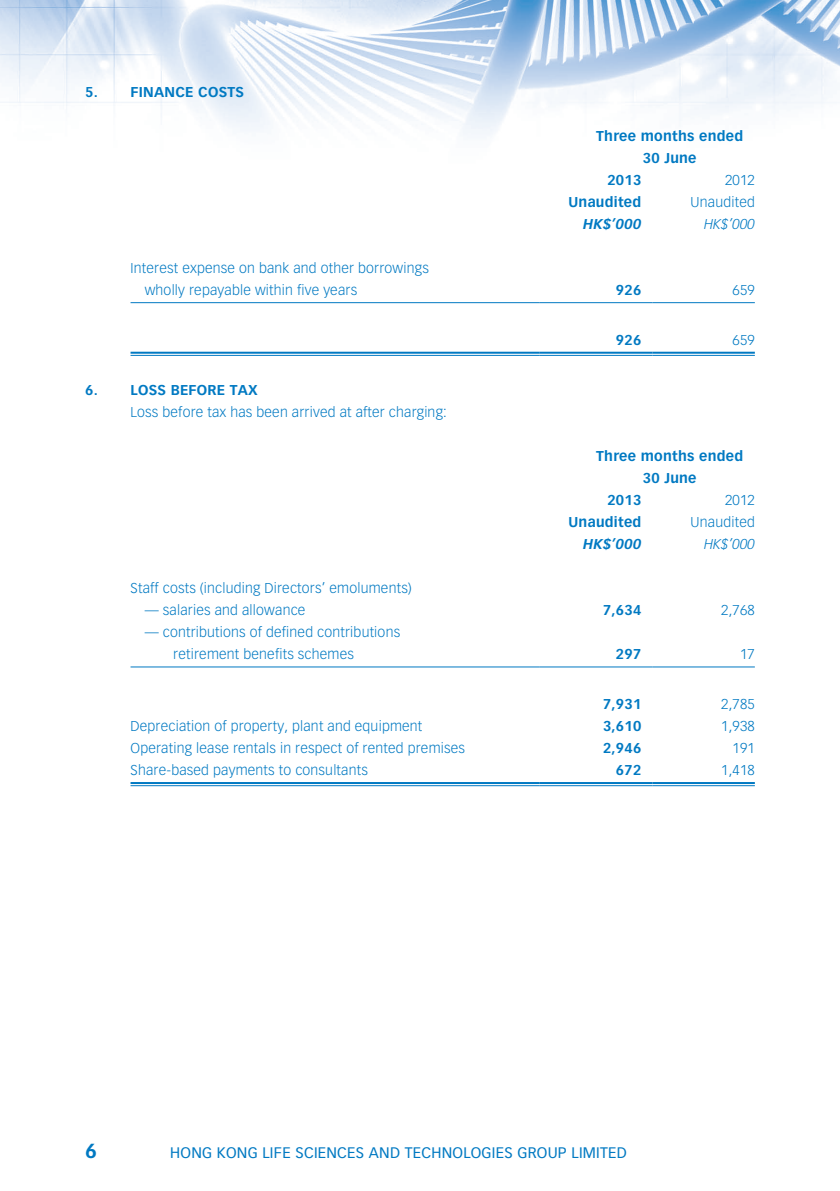
<style>
.page{position:relative;width:840px;height:1191px;background:#fff}
.page>*{position:absolute;margin:0;border:0;box-sizing:border-box;transform-origin:0 0}
.t1{font:700 20px "Vectora LT Std";color:#0079c2}
.t2{font:15px "Vectora LT Std";letter-spacing:.015em;color:#0079c2}
.t3{font:300 14px/22px "Vectora LT Std";letter-spacing:.015em;color:#0079c2}
.t4{font:700 14px "Vectora LT Std";letter-spacing:.02em;color:#0079c2}
.t5{font:italic 700 14px "Vectora LT Std";letter-spacing:.02em;color:#0079c2}
.t6{font:italic 300 14px "Vectora LT Std";letter-spacing:.015em;color:#0079c2}
</style>
<div class="page">
<img style="left:0;top:0;width:839px;height:787px">
<hr style="left:130px;top:302px;width:409px;height:1px;background:#0079c2">
<hr style="left:539px;top:302px;width:113px;height:1px;background:#0079c2">
<hr style="left:652px;top:302px;width:102px;height:1px;background:#0079c2">
<hr style="left:130px;top:352px;width:409px;height:2px;background:#0079c2">
<hr style="left:130px;top:355px;width:409px;height:1px;background:#0079c2">
<hr style="left:539px;top:352px;width:113px;height:2px;background:#0079c2">
<hr style="left:539px;top:355px;width:113px;height:1px;background:#0079c2">
<hr style="left:652px;top:352px;width:102px;height:2px;background:#0079c2">
<hr style="left:652px;top:355px;width:102px;height:1px;background:#0079c2">
<hr style="left:130px;top:666px;width:409px;height:1px;background:#0079c2">
<hr style="left:539px;top:666px;width:113px;height:1px;background:#0079c2">
<hr style="left:652px;top:666px;width:102px;height:1px;background:#0079c2">
<hr style="left:130px;top:782px;width:409px;height:2px;background:#0079c2">
<hr style="left:130px;top:785px;width:409px;height:1px;background:#0079c2">
<hr style="left:539px;top:782px;width:113px;height:2px;background:#0079c2">
<hr style="left:539px;top:785px;width:113px;height:1px;background:#0079c2">
<hr style="left:652px;top:782px;width:102px;height:2px;background:#0079c2">
<hr style="left:652px;top:785px;width:102px;height:1px;background:#0079c2">
<p class="t4" style="left:85px;top:83px;width:160px">5. FINANCE COSTS</p>
<p class="t3" style="left:145px;top:257px;width:285px;text-indent:-14px">Interest expense on bank and other borrowings wholly repayable within five years</p>
<p class="t4" style="left:85px;top:381px;width:174px">6. LOSS BEFORE TAX</p>
<p class="t3" style="left:130px;top:401px;width:317px">Loss before tax has been arrived at after charging:</p>
<p class="t4" style="left:596px;top:127px;width:148px">Three months ended</p>
<p class="t4" style="left:642px;top:149px;width:55px">30 June</p>
<p class="t4" style="left:607px;top:171px;width:35px">2013</p>
<p class="t3" style="left:724px;top:169px;width:31px">2012</p>
<p class="t4" style="left:568px;top:193px;width:74px">Unaudited</p>
<p class="t3" style="left:690px;top:191px;width:66px">Unaudited</p>
<p class="t5" style="left:582px;top:215px;width:60px">HK$’000</p>
<p class="t6" style="left:703px;top:215px;width:52px">HK$’000</p>
<p class="t4" style="left:615px;top:281px;width:27px">926</p>
<p class="t3" style="left:732px;top:279px;width:24px">659</p>
<p class="t4" style="left:615px;top:331px;width:27px">926</p>
<p class="t3" style="left:732px;top:329px;width:24px">659</p>
<p class="t4" style="left:596px;top:447px;width:148px">Three months ended</p>
<p class="t4" style="left:642px;top:469px;width:55px">30 June</p>
<p class="t4" style="left:607px;top:491px;width:35px">2013</p>
<p class="t3" style="left:724px;top:489px;width:31px">2012</p>
<p class="t4" style="left:568px;top:513px;width:74px">Unaudited</p>
<p class="t3" style="left:690px;top:511px;width:66px">Unaudited</p>
<p class="t5" style="left:582px;top:535px;width:60px">HK$’000</p>
<p class="t6" style="left:703px;top:536px;width:52px">HK$’000</p>
<p class="t3" style="left:130px;top:577px;width:282px">Staff costs (including Directors’ emoluments)</p>
<p class="t3" style="left:145px;top:599px;width:162px">— salaries and allowance</p>
<p class="t4" style="left:602px;top:601px;width:40px">7,634</p>
<p class="t3" style="left:720px;top:599px;width:35px">2,768</p>
<p class="t3" style="left:173px;top:621px;width:228px;text-indent:-28px">— contributions of defined contributions retirement benefits schemes</p>
<p class="t4" style="left:615px;top:645px;width:27px">297</p>
<p class="t3" style="left:739px;top:643px;width:16px">17</p>
<p class="t4" style="left:602px;top:695px;width:40px">7,931</p>
<p class="t3" style="left:720px;top:693px;width:35px">2,785</p>
<p class="t3" style="left:130px;top:715px;width:293px">Depreciation of property, plant and equipment</p>
<p class="t4" style="left:602px;top:717px;width:40px">3,610</p>
<p class="t3" style="left:720px;top:715px;width:35px">1,938</p>
<p class="t3" style="left:130px;top:737px;width:336px">Operating lease rentals in respect of rented premises</p>
<p class="t4" style="left:602px;top:739px;width:40px">2,946</p>
<p class="t3" style="left:732px;top:737px;width:24px">191</p>
<p class="t3" style="left:130px;top:759px;width:239px">Share-based payments to consultants</p>
<p class="t4" style="left:615px;top:761px;width:27px">672</p>
<p class="t3" style="left:720px;top:759px;width:35px">1,418</p>
<h1 class="t1" style="left:85px;top:1139px;width:13px">6</h1>
<p class="t2" style="left:170px;top:1144px;width:458px">HONG KONG LIFE SCIENCES AND TECHNOLOGIES GROUP LIMITED</p>
</div>
